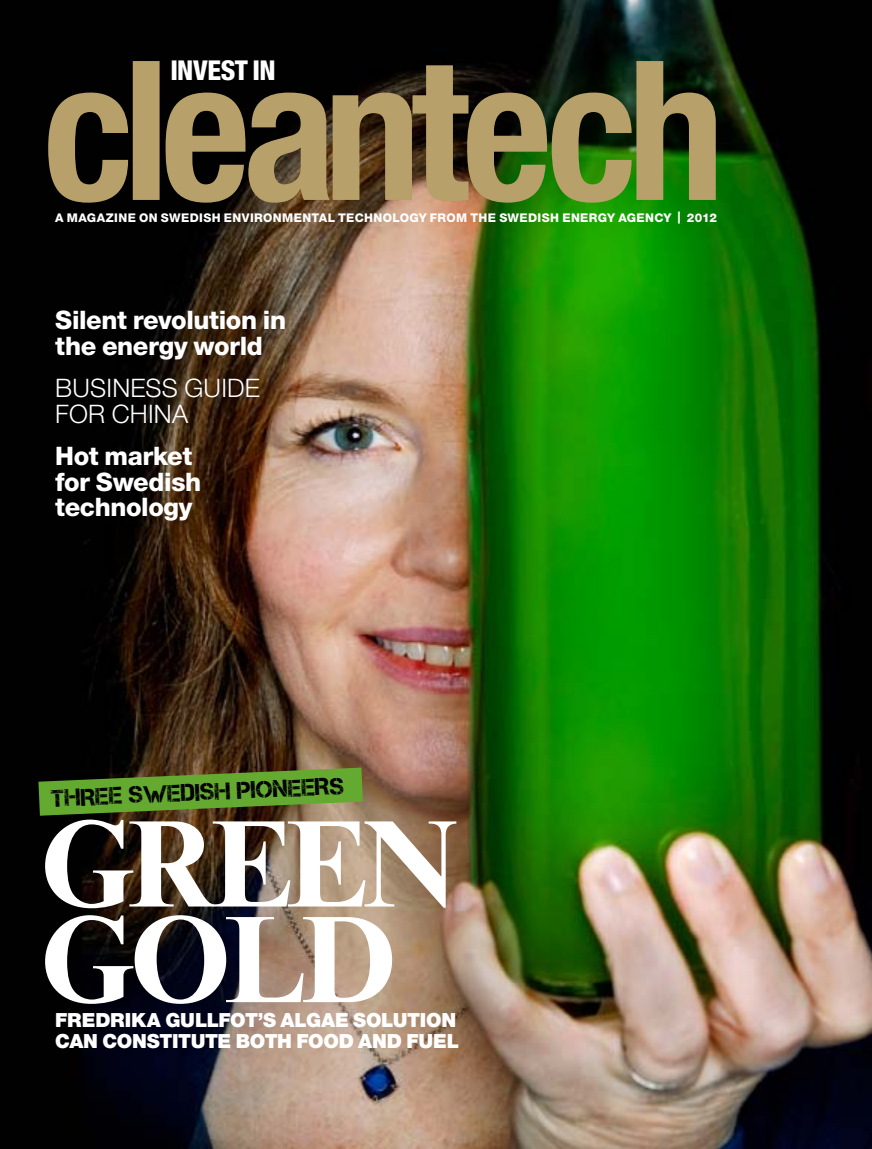
<style>
.page{position:relative;width:872px;height:1149px;background:#fff}
.page>*{position:absolute;margin:0;border:0;box-sizing:border-box;transform-origin:0 0}
.t1{font:700 123.75px/95.6px "Times NRMT Std";letter-spacing:-.045em;color:#fff}
.t2{font:800 condensed 27.3px "Helvetica Neue LT Std";letter-spacing:-.02em;color:#fff}
.t3{font:800 25.5px/25.5px "Helvetica Neue LT Std";letter-spacing:-.015em;color:#fff}
.t4{font:300 25.5px/25.5px "Helvetica Neue LT Std";letter-spacing:.01em;color:#fff}
.t5{font:24px "Captureit";color:#000}
.t6{font:900 19.5px/21px "Helvetica Neue LT Std";letter-spacing:-.015em;color:#fff}
.t7{font:800 12px "Helvetica Neue LT Std";letter-spacing:.03em;color:#fff}
</style>
<div class="page">
<img style="left:0;top:0;width:872px;height:1148px">
<svg style="left:48px;top:61px;width:668px;height:141px;background:#66603a"></svg>
<svg style="left:38px;top:767px;width:325px;height:48px;background:#5b872c"></svg>
<h2 class="t2" style="left:170px;top:54px;width:107px">INVEST IN</h2>
<h3 class="t7" style="left:55px;top:210px;width:663px">A MAGAZINE ON SWEDISH ENVIRONMENTAL TECHNOLOGY FROM THE SWEDISH ENERGY AGENCY | 2012</h3>
<p class="t3" style="left:55px;top:307px;width:232px">Silent revolution in the energy world</p>
<p class="t4" style="left:55px;top:374px;width:206px">BUSINESS GUIDE<br>FOR CHINA</p>
<p class="t3" style="left:55px;top:443px;width:147px">Hot market for Swedish technology</p>
<p class="t5" style="left:51px;top:783px;width:294px;rotate:-2deg">THREE SWEDISH PIONEERS</p>
<h1 class="t1" style="left:40px;top:814px;width:420px">GREEN<br>GOLD</h1>
<h2 class="t6" style="left:55px;top:1009px;width:405px">FREDRIKA GULLFOT’S ALGAE SOLUTION<br>CAN CONSTITUTE BOTH FOOD AND FUEL</h2>
</div>
